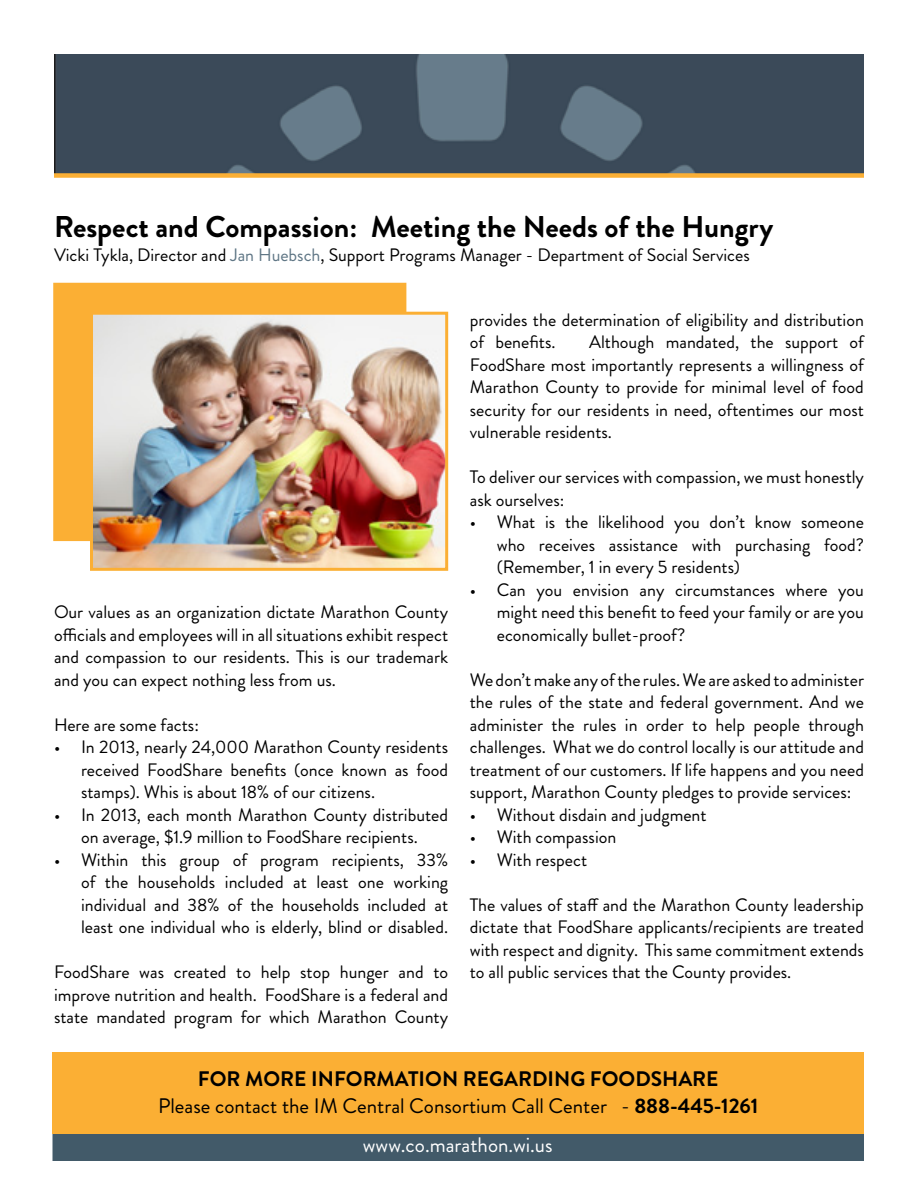
<style>
.page{position:relative;width:918px;height:1188px;background:#fff}
.page>*{position:absolute;margin:0;border:0;box-sizing:border-box;transform-origin:0 0}
.t1{font:700 30px "Brandon Grotesque";color:#000}
.t2{font:700 21px/27px "Brandon Grotesque";color:#000;text-align:center}
.t3{font:21px "Brandon Grotesque";color:#fff}
.t4{font:18px/22.5px "Brandon Grotesque";color:#000;text-align:justify}
.s1{color:#5f7685}
.s2{font-weight:400}
</style>
<div class="page">
<div style="left:53px;top:283px;width:353px;height:258px;background:#fbaf34;border:2px solid #fbaf34"></div>
<img style="left:54px;top:54px;width:810px;height:119px">
<div style="left:54px;top:173px;width:810px;height:5px;background:#fbaf34"></div>
<div style="left:52px;top:1052px;width:812px;height:82px;background:#fbaf34"></div>
<img style="left:94px;top:316px;width:350px;height:251px">
<div style="left:90px;top:312px;width:358px;height:259px;border:3px solid #fbaf34"></div>
<div style="left:52px;top:1134px;width:812px;height:27px;background:#425a69"></div>
<h1 class="t1" style="left:54px;top:206px;width:721px">Respect and Compassion: Meeting the Needs of the Hungry</h1>
<p class="t4" style="left:54px;top:244px;width:697px">Vicki Tykla, Director and <span class="s1">Jan Huebsch</span>, Support Programs Manager - Department of Social Services</p>
<p class="t4" style="left:54px;top:601px;width:396px">Our values as an organization dictate Marathon County officials and employees will in all situations exhibit respect and compassion to our residents. This is our trademark and you can expect nothing less from us.</p>
<p class="t4" style="left:54px;top:714px;width:147px">Here are some facts:</p>
<p class="t4" style="left:81px;top:736px;width:369px;text-indent:-27px">• In 2013, nearly 24,000 Marathon County residents received FoodShare benefits (once known as food stamps). Whis is about 18% of our citizens.</p>
<p class="t4" style="left:54px;top:804px;width:396px;text-align:center">• In 2013, each month Marathon County distributed on average, $1.9 million to FoodShare recipients.</p>
<p class="t4" style="left:81px;top:849px;width:369px;text-indent:-27px">• Within this group of program recipients, 33% of the households included at least one working individual and 38% of the households included at least one individual who is elderly, blind or disabled.</p>
<p class="t4" style="left:54px;top:961px;width:396px">FoodShare was created to help stop hunger and to improve nutrition and health. FoodShare is a federal and state mandated program for which Marathon County</p>
<p class="t4" style="left:470px;top:309px;width:396px">provides the determination of eligibility and distribution of benefits.</p>
<p class="t4" style="left:470px;top:331px;width:396px;text-indent:119px">Although mandated, the support of FoodShare most importantly represents a willingness of Marathon County to provide for minimal level of food security for our residents in need, oftentimes our most vulnerable residents.</p>
<p class="t4" style="left:470px;top:466px;width:396px">To deliver our services with compassion, we must honestly ask ourselves:</p>
<p class="t4" style="left:497px;top:511px;width:369px;text-indent:-27px">• What is the likelihood you don’t know someone who receives assistance with purchasing food? (Remember, 1 in every 5 residents)</p>
<p class="t4" style="left:497px;top:579px;width:369px;text-indent:-27px">• Can you envision any circumstances where you might need this benefit to feed your family or are you economically bullet-proof?</p>
<p class="t4" style="left:470px;top:669px;width:396px">We don’t make any of the rules. We are asked to administer the rules of the state and federal government. And we administer the rules in order to help people through challenges. What we do control locally is our attitude and treatment of our customers. If life happens and you need support, Marathon County pledges to provide services:</p>
<p class="t4" style="left:470px;top:804px;width:238px">• Without disdain and judgment</p>
<p class="t4" style="left:470px;top:826px;width:148px">• With compassion</p>
<p class="t4" style="left:470px;top:849px;width:119px">• With respect</p>
<p class="t4" style="left:470px;top:894px;width:396px">The values of staff and the Marathon County leadership dictate that FoodShare applicants/recipients are treated with respect and dignity. This same commitment extends to all public services that the County provides.</p>
<p class="t2" style="left:158px;top:1065px;width:602px">FOR MORE INFORMATION REGARDING FOODSHARE<br><span class="s2">Please contact the IM Central Consortium Call Center -</span> 888-445-1261</p>
<p class="t3" style="left:363px;top:1130px;width:191px">www.co.marathon.wi.us</p>
</div>
